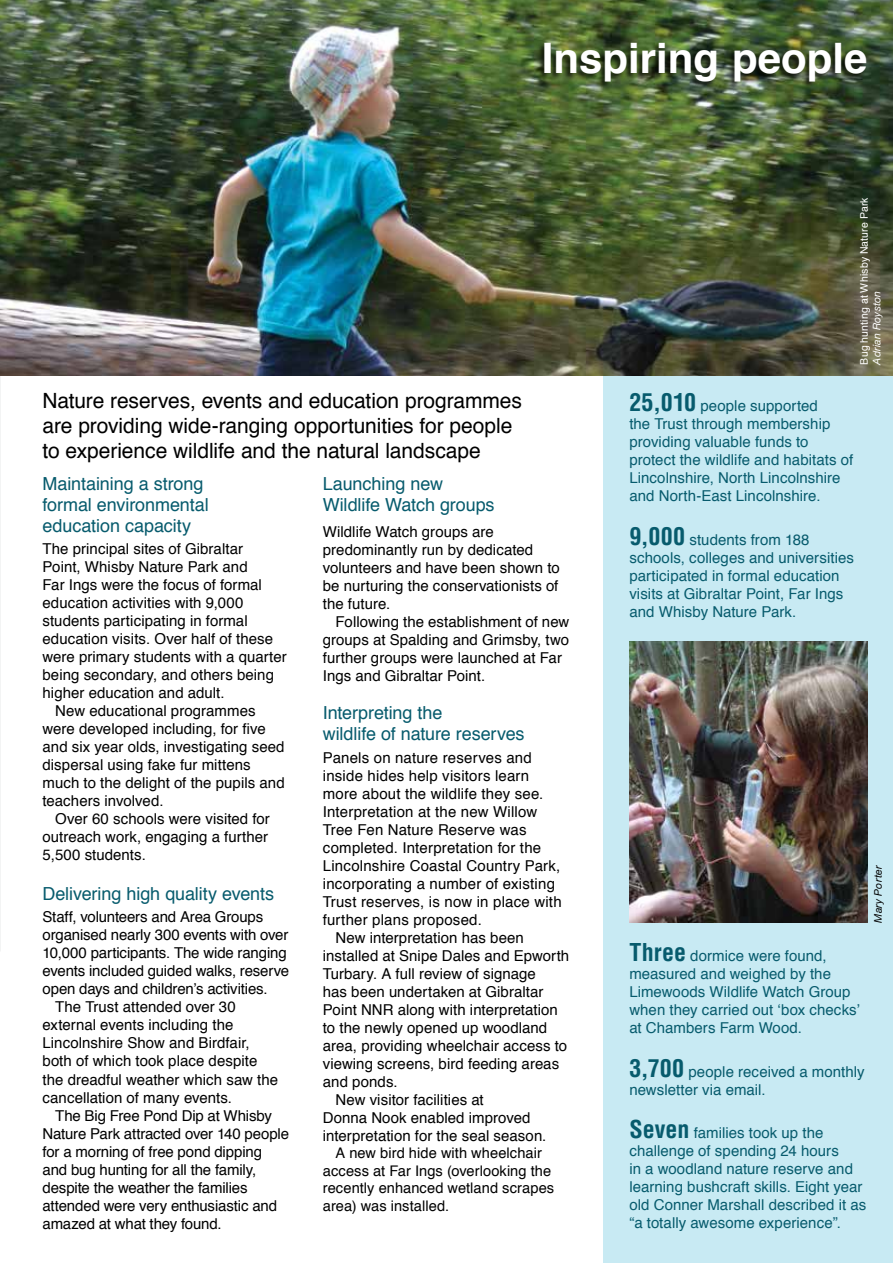
<style>
.page{position:relative;width:893px;height:1263px;background:#fff}
.page>*{position:absolute;margin:0;border:0;box-sizing:border-box;transform-origin:0 0}
.t1{font:700 42px "Helvetica";color:#fff}
.t2{font:21px/25.2px "Helvetica";letter-spacing:-.005em;color:#000}
.t3{font:18px/21px "Helvetica";letter-spacing:-.005em;color:#075b6d}
.t4{font:15px/18px "Helvetica";letter-spacing:.005em;color:#000}
.t5{font:15px/18px "Helvetica";letter-spacing:.005em;color:#075b6d}
.t6{font:15px "Helvetica";letter-spacing:-.015em;color:#000}
.t7{font:14.7px/17.5px "Helvetica";letter-spacing:.005em;color:#000}
.t8{font:10.5px "Helvetica";letter-spacing:.015em;color:#fff}
.t9{font:italic 10.5px "Helvetica Neue";letter-spacing:.015em;color:#fff}
.t10{font:italic 10.5px "Helvetica Neue";letter-spacing:.02em;color:#000}
.s1{font-weight:700;font-stretch:condensed;font-size:24px}
</style>
<div class="page">
<img style="left:0;top:901px;width:1px;height:362px">
<div style="left:604px;top:354px;width:289px;height:909px;background:#c8eaf3"></div>
<img style="left:0;top:0;width:893px;height:375px">
<div style="left:536px;top:43px;width:331px;height:47px;background:#000;opacity:.75"></div>
<img style="left:629px;top:641px;width:238px;height:282px">
<h1 class="t1" style="left:542px;top:24px;width:327px">Inspiring people</h1>
<p class="t8" style="left:856px;top:365px;width:169px;rotate:-90deg">Bug hunting at Whisby Nature Park</p>
<p class="t9" style="left:869px;top:365px;width:75px;rotate:-90deg">Adrian Royston</p>
<h2 class="t2" style="left:43px;top:389px;width:481px">Nature reserves, events and education programmes are providing wide-ranging opportunities for people to experience wildlife and the natural landscape</h2>
<p class="t5" style="left:629px;top:398px;width:225px"><span class="s1">25,010</span> people supported<br>the Trust through membership providing valuable funds to protect the wildlife and habitats of<br>Lincolnshire, North Lincolnshire and North-East Lincolnshire.</p>
<p class="t5" style="left:629px;top:531px;width:226px"><span class="s1">9,000</span> students from 188 schools, colleges and universities participated in formal education visits at Gibraltar Point, Far Ings and Whisby Nature Park.</p>
<p class="t3" style="left:323px;top:473px;width:173px">Launching new<br>Wildlife Watch groups</p>
<p class="t4" style="left:323px;top:523px;width:239px">Wildlife Watch groups are predominantly run by dedicated volunteers and have been shown to be nurturing the conservationists of the future.</p>
<p class="t4" style="left:323px;top:613px;width:248px;text-indent:13px">Following the establishment of new groups at Spalding and Grimsby, two further groups were launched at Far Ings and Gibraltar Point.</p>
<p class="t3" style="left:323px;top:703px;width:203px">Interpreting the<br>wildlife of nature reserves</p>
<p class="t4" style="left:323px;top:749px;width:211px">Panels on nature reserves and</p>
<p class="t4" style="left:323px;top:767px;width:208px">inside hides help visitors learn</p>
<p class="t4" style="left:323px;top:785px;width:222px">more about the wildlife they see.</p>
<p class="t4" style="left:323px;top:803px;width:216px">Interpretation at the new Willow</p>
<p class="t4" style="left:323px;top:821px;width:205px">Tree Fen Nature Reserve was</p>
<p class="t4" style="left:323px;top:839px;width:220px">completed. Interpretation for the</p>
<p class="t4" style="left:323px;top:857px;width:239px">Lincolnshire Coastal Country Park,</p>
<p class="t4" style="left:323px;top:875px;width:234px">incorporating a number of existing</p>
<p class="t4" style="left:323px;top:893px;width:240px">Trust reserves, is now in place with</p>
<p class="t4" style="left:323px;top:911px;width:161px">further plans proposed.</p>
<p class="t4" style="left:336px;top:929px;width:190px">New interpretation has been</p>
<p class="t4" style="left:323px;top:947px;width:248px">installed at Snipe Dales and Epworth</p>
<p class="t4" style="left:323px;top:965px;width:215px">Turbary. A full review of signage</p>
<p class="t4" style="left:323px;top:983px;width:222px">has been undertaken at Gibraltar</p>
<p class="t4" style="left:323px;top:1001px;width:237px">Point NNR along with interpretation</p>
<p class="t4" style="left:323px;top:1019px;width:226px">to the newly opened up woodland</p>
<p class="t4" style="left:323px;top:1037px;width:246px">area, providing wheelchair access to</p>
<p class="t4" style="left:323px;top:1055px;width:238px">viewing screens, bird feeding areas</p>
<p class="t4" style="left:323px;top:1073px;width:76px">and ponds.</p>
<p class="t4" style="left:336px;top:1091px;width:150px">New visitor facilities at</p>
<p class="t4" style="left:323px;top:1109px;width:209px">Donna Nook enabled improved</p>
<p class="t4" style="left:323px;top:1127px;width:225px">interpretation for the seal season.</p>
<p class="t7" style="left:323px;top:1145px;width:233px;text-indent:13px">A new bird hide with wheelchair access at Far Ings (overlooking the recently enhanced wetland scrapes area) was installed.</p>
<p class="t3" style="left:43px;top:473px;width:168px">Maintaining a strong formal environmental education capacity</p>
<p class="t4" style="left:43px;top:540px;width:202px">The principal sites of Gibraltar</p>
<p class="t4" style="left:43px;top:558px;width:207px">Point, Whisby Nature Park and</p>
<p class="t4" style="left:43px;top:576px;width:221px">Far Ings were the focus of formal</p>
<p class="t4" style="left:43px;top:594px;width:203px">education activities with 9,000</p>
<p class="t4" style="left:43px;top:612px;width:207px">students participating in formal</p>
<p class="t4" style="left:43px;top:630px;width:232px">education visits. Over half of these</p>
<p class="t4" style="left:43px;top:648px;width:246px">were primary students with a quarter</p>
<p class="t4" style="left:43px;top:666px;width:233px">being secondary, and others being</p>
<p class="t4" style="left:43px;top:684px;width:184px">higher education and adult.</p>
<p class="t4" style="left:55px;top:702px;width:202px">New educational programmes</p>
<p class="t4" style="left:43px;top:720px;width:225px">were developed including, for five</p>
<p class="t4" style="left:43px;top:738px;width:244px">and six year olds, investigating seed</p>
<p class="t4" style="left:43px;top:756px;width:210px">dispersal using fake fur mittens</p>
<p class="t4" style="left:43px;top:774px;width:244px">much to the delight of the pupils and</p>
<p class="t4" style="left:43px;top:792px;width:122px">teachers involved.</p>
<p class="t4" style="left:55px;top:810px;width:216px">Over 60 schools were visited for</p>
<p class="t4" style="left:43px;top:828px;width:227px">outreach work, engaging a further</p>
<p class="t4" style="left:43px;top:846px;width:105px">5,500 students.</p>
<p class="t3" style="left:43px;top:884px;width:233px">Delivering high quality events</p>
<p class="t4" style="left:43px;top:909px;width:222px">Staff, volunteers and Area Groups</p>
<p class="t4" style="left:43px;top:927px;width:247px">organised nearly 300 events with over</p>
<p class="t4" style="left:43px;top:945px;width:246px">10,000 participants. The wide ranging</p>
<p class="t4" style="left:43px;top:963px;width:248px">events included guided walks, reserve</p>
<p class="t4" style="left:43px;top:981px;width:227px">open days and children’s activities.</p>
<p class="t4" style="left:55px;top:999px;width:182px">The Trust attended over 30</p>
<p class="t4" style="left:43px;top:1017px;width:192px">external events including the</p>
<p class="t4" style="left:43px;top:1035px;width:209px">Lincolnshire Show and Birdfair,</p>
<p class="t4" style="left:43px;top:1053px;width:216px">both of which took place despite</p>
<p class="t4" style="left:43px;top:1071px;width:237px">the dreadful weather which saw the</p>
<p class="t4" style="left:43px;top:1089px;width:191px">cancellation of many events.</p>
<p class="t4" style="left:55px;top:1107px;width:218px">The Big Free Pond Dip at Whisby</p>
<p class="t4" style="left:43px;top:1125px;width:248px">Nature Park attracted over 140 people</p>
<p class="t4" style="left:43px;top:1143px;width:221px">for a morning of free pond dipping</p>
<p class="t4" style="left:43px;top:1161px;width:215px">and bug hunting for all the family,</p>
<p class="t4" style="left:43px;top:1179px;width:207px">despite the weather the families</p>
<p class="t4" style="left:43px;top:1197px;width:236px">attended were very enthusiastic and</p>
<p class="t6" style="left:43px;top:1212px;width:181px">amazed at what they found.</p>
<p class="t5" style="left:629px;top:947px;width:232px"><span class="s1">Three</span> dormice were found, measured and weighed by the<br>Limewoods Wildlife Watch Group when they carried out ‘box checks’ at Chambers Farm Wood.</p>
<p class="t5" style="left:629px;top:1063px;width:237px"><span class="s1">3,700</span> people received a monthly newsletter via email.</p>
<p class="t5" style="left:629px;top:1125px;width:239px"><span class="s1">Seven</span> families took up the challenge of spending 24 hours<br>in a woodland nature reserve and learning bushcraft skills. Eight year old Conner Marshall described it as “a totally awesome experience”.</p>
<p class="t10" style="left:870px;top:923px;width:59px;rotate:-90deg">Mary Porter</p>
</div>
